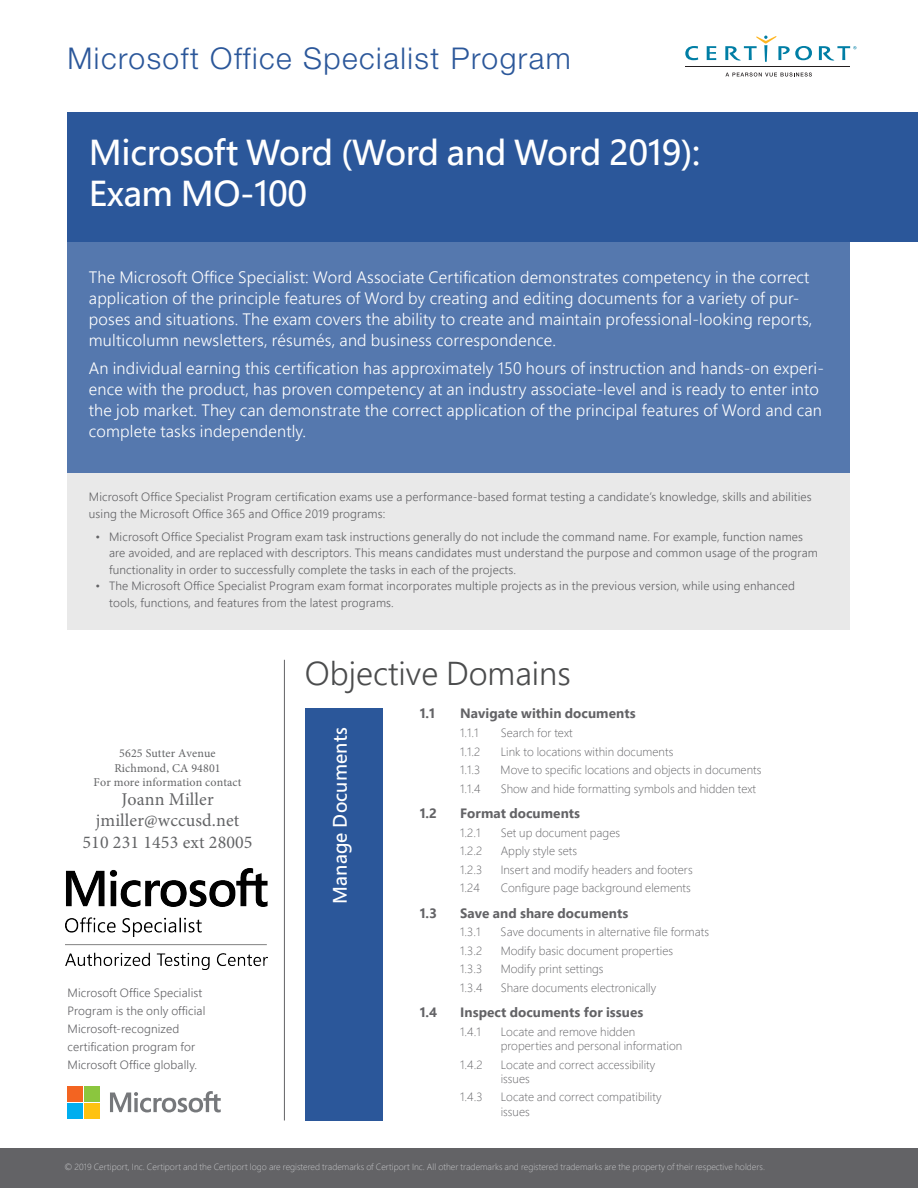
<style>
.page{position:relative;width:918px;height:1188px;background:#fff}
.page>*{position:absolute;margin:0;border:0;box-sizing:border-box;transform-origin:0 0}
.Page_Header{font:500 36px/40.5px "Segoe Pro";letter-spacing:-.01em;color:#fff}
.t1{font:300 33px "Segoe Pro";color:#4b4c4d}
.t2{font:300 30px "Helvetica Neue LT Std";letter-spacing:.05em;color:#2b579a}
.Body{font:500 19.5px "Segoe Pro";color:#fff}
.t3{font:18px/21.6px "Minion Pro";letter-spacing:.005em;color:#636466;text-align:center}
.Intro_Copy{font:300 16.5px/21px "Segoe Pro";letter-spacing:.01em;color:#fff}
.Section_Header{font:700 13.5px "Segoe Pro";letter-spacing:.005em;color:#636366}
.Intro_Copy-2{font:300 12px/18px "Segoe Pro";letter-spacing:.01em;color:#636366}
.Body_Copy{font:300 12px/14.2px "Segoe Pro";letter-spacing:.005em;color:#636366}
.t4{font:12px/14.4px "Minion Pro";letter-spacing:.01em;color:#636466;text-align:center}
.t5{font:300 9px "Segoe Pro";color:#c7c8ca}
</style>
<div class="page">
<div style="left:0;top:1148px;width:918px;height:40px;background:#636366"></div>
<div style="left:68px;top:473px;width:782px;height:157px;background:#e9e9e9"></div>
<div style="left:68px;top:230px;width:782px;height:243px;background:#5578ae"></div>
<div style="left:68px;top:112px;width:850px;height:130px;background:#2b579a"></div>
<svg style="left:110px;top:1091px;width:111px;height:21px"></svg>
<div style="left:68px;top:1086px;width:15px;height:16px;background:#f36421"></div>
<div style="left:85px;top:1086px;width:15px;height:16px;background:#8bc63e"></div>
<div style="left:68px;top:1103px;width:15px;height:16px;background:#00aeef"></div>
<div style="left:85px;top:1103px;width:15px;height:16px;background:#fec210"></div>
<svg style="left:685px;top:46px;width:13px;height:14px"></svg>
<svg style="left:707px;top:46px;width:9px;height:14px"></svg>
<svg style="left:725px;top:36px;width:87px;height:26px"></svg>
<svg style="left:819px;top:46px;width:37px;height:15px"></svg>
<svg style="left:725px;top:73px;width:87px;height:4px"></svg>
<hr style="left:685px;top:67px;width:165px;height:1px;background:#231f20">
<hr style="left:284px;top:660px;width:1px;height:461px;background:#636366">
<div style="left:305px;top:708px;width:78px;height:412px;background:#2b579a"></div>
<img style="left:65px;top:868px;width:203px;height:102px">
<p class="t2" style="left:68px;top:40px;width:505px">Microsoft Office Specialist Program</p>
<p class="Page_Header" style="left:89px;top:131px;width:613px">Microsoft Word (Word and Word 2019):<br>Exam MO-100</p>
<p class="Intro_Copy" style="left:89px;top:267px;width:725px">The Microsoft Office Specialist: Word Associate Certification demonstrates competency in the correct application of the principle features of Word by creating and editing documents for a variety of pur&shy;poses and situations. The exam covers the ability to create and maintain professional-looking reports, multicolumn newsletters, résumés, and business correspondence.</p>
<p class="Intro_Copy" style="left:89px;top:357px;width:737px">An individual earning this certification has approximately 150 hours of instruction and hands-on experi&shy;ence with the product, has proven competency at an industry associate-level and is ready to enter into the job market. They can demonstrate the correct application of the principal features of Word and can complete tasks independently.</p>
<p class="Intro_Copy-2" style="left:89px;top:488px;width:724px;line-height:16.5px">Microsoft Office Specialist Program certification exams use a performance-based format testing a candidate’s knowledge, skills and abilities using the Microsoft Office 365 and Office 2019 programs:</p>
<p class="Intro_Copy-2" style="left:109px;top:528px;width:710px;line-height:16.5px;text-indent:-14px">• Microsoft Office Specialist Program exam task instructions generally do not include the command name. For example, function names are avoided, and are replaced with descriptors. This means candidates must understand the purpose and common usage of the program functionality in order to successfully complete the tasks in each of the projects.</p>
<p class="Intro_Copy-2" style="left:109px;top:578px;width:687px;line-height:16.5px;text-indent:-14px">• The Microsoft Office Specialist Program exam format incorporates multiple projects as in the previous version, while using enhanced tools, functions, and features from the latest programs.</p>
<p class="t4" style="left:94px;top:746px;width:149px">5625 Sutter Avenue<br>Richmond, CA 94801<br>For more information contact</p>
<h3 class="t3" style="left:82px;top:788px;width:172px">Joann Miller jmiller@wccusd.net<br>510 231 1453 ext 28005</h3>
<p class="Intro_Copy-2" style="left:68px;top:983px;width:139px">Microsoft Office Specialist<br>Program is the only official<br>Microsoft-recognized certification program for<br>Microsoft Office globally.</p>
<p class="t1" style="left:305px;top:650px;width:267px">Objective Domains</p>
<p class="Body" style="left:326px;top:1061px;width:352px;rotate:-90deg">Manage Workbook Options and Settings</p>
<p class="Section_Header" style="left:420px;top:704px;width:17px">1.1</p>
<p class="Section_Header" style="left:460px;top:704px;width:177px">Navigate within documents</p>
<p class="Body_Copy" style="left:460px;top:725px;width:20px">1.1.1</p>
<p class="Body_Copy" style="left:501px;top:725px;width:74px">Search for text</p>
<p class="Body_Copy" style="left:460px;top:744px;width:22px">1.1.2</p>
<p class="Body_Copy" style="left:501px;top:744px;width:174px">Link to locations within documents</p>
<p class="Body_Copy" style="left:460px;top:762px;width:22px">1.1.3</p>
<p class="Body_Copy" style="left:501px;top:762px;width:262px">Move to specific locations and objects in documents</p>
<p class="Body_Copy" style="left:460px;top:781px;width:22px">1.1.4</p>
<p class="Body_Copy" style="left:501px;top:781px;width:257px">Show and hide formatting symbols and hidden text</p>
<p class="Section_Header" style="left:420px;top:804px;width:19px">1.2</p>
<p class="Section_Header" style="left:460px;top:804px;width:122px">Format documents</p>
<p class="Body_Copy" style="left:460px;top:825px;width:22px">1.2.1</p>
<p class="Body_Copy" style="left:501px;top:825px;width:121px">Set up document pages</p>
<p class="Body_Copy" style="left:460px;top:844px;width:24px">1.2.2</p>
<p class="Body_Copy" style="left:501px;top:844px;width:78px">Apply style sets</p>
<p class="Body_Copy" style="left:460px;top:862px;width:24px">1.2.3</p>
<p class="Body_Copy" style="left:501px;top:862px;width:194px">Insert and modify headers and footers</p>
<p class="Body_Copy" style="left:460px;top:881px;width:21px">1.24</p>
<p class="Body_Copy" style="left:501px;top:881px;width:192px">Configure page background elements</p>
<p class="Section_Header" style="left:420px;top:903px;width:19px">1.3</p>
<p class="Section_Header" style="left:460px;top:903px;width:170px">Save and share documents</p>
<p class="Body_Copy" style="left:460px;top:925px;width:22px">1.3.1</p>
<p class="Body_Copy" style="left:501px;top:925px;width:210px">Save documents in alternative file formats</p>
<p class="Body_Copy" style="left:460px;top:943px;width:24px">1.3.2</p>
<p class="Body_Copy" style="left:501px;top:943px;width:174px">Modify basic document properties</p>
<p class="Body_Copy" style="left:460px;top:962px;width:24px">1.3.3</p>
<p class="Body_Copy" style="left:501px;top:962px;width:104px">Modify print settings</p>
<p class="Body_Copy" style="left:460px;top:980px;width:24px">1.3.4</p>
<p class="Body_Copy" style="left:501px;top:980px;width:157px">Share documents electronically</p>
<p class="Section_Header" style="left:420px;top:1003px;width:19px">1.4</p>
<p class="Section_Header" style="left:460px;top:1003px;width:185px">Inspect documents for issues</p>
<p class="Body_Copy" style="left:460px;top:1024px;width:22px">1.4.1</p>
<p class="Body_Copy" style="left:501px;top:1024px;width:183px">Locate and remove hidden properties and personal information</p>
<p class="Body_Copy" style="left:460px;top:1057px;width:24px">1.4.2</p>
<p class="Body_Copy" style="left:501px;top:1057px;width:156px">Locate and correct accessibility issues</p>
<p class="Body_Copy" style="left:460px;top:1090px;width:24px">1.4.3</p>
<p class="Body_Copy" style="left:501px;top:1090px;width:162px">Locate and correct compatibility issues</p>
<p class="Body" style="left:327px;top:904px;width:178px;rotate:-90deg">Manage Documents</p>
<p class="t5" style="left:64px;top:1160px;width:702px">© 2019 Certiport, Inc. Certiport and the Certiport logo are registered trademarks of Certiport Inc. All other trademarks and registered trademarks are the property of their respective holders.</p>
</div>
